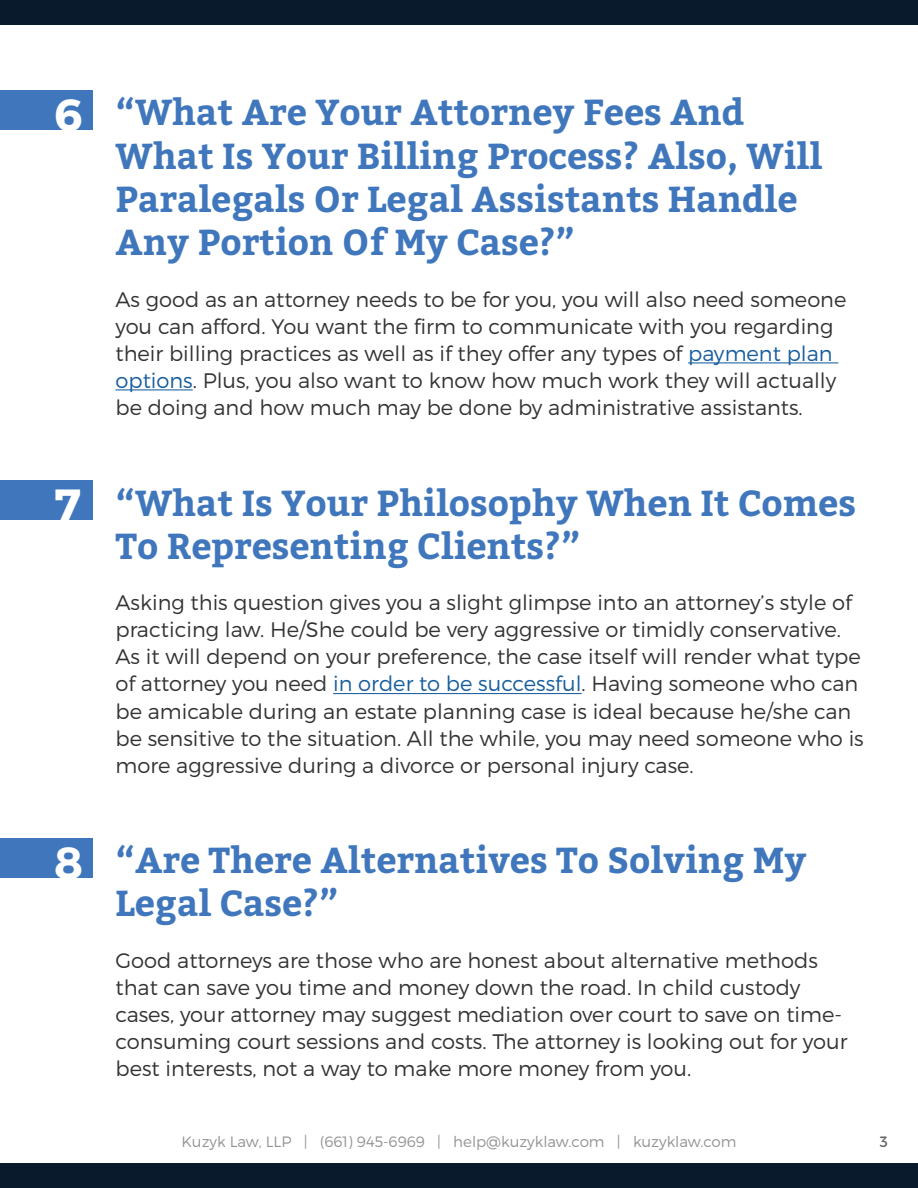
<style>
.page{position:relative;width:918px;height:1188px;background:#fff}
.page>*{position:absolute;margin:0;border:0;box-sizing:border-box;transform-origin:0 0}
.t1{font:700 45px "Montserrat";color:#fff}
.t2{font:700 36px/43.2px "Bitter";color:#4077bc}
.t3{font:300 21px/27px "Montserrat";color:#323332}
.t4{font:300 15px "Montserrat";color:#939393}
.t5{font:15px "Montserrat";color:#656666}
.s1{color:#175d9e}
</style>
<div class="page">
<div style="left:0;top:0;width:918px;height:25px;background:#091a2c"></div>
<div style="left:0;top:1163px;width:918px;height:25px;background:#091a2c"></div>
<div style="left:0;top:91px;width:93px;height:39px;background:#4077bc"></div>
<div style="left:0;top:481px;width:93px;height:39px;background:#4077bc"></div>
<div style="left:0;top:838px;width:93px;height:39px;background:#4077bc"></div>
<hr style="left:688px;top:362px;width:150px;height:1px;background:#175d9e">
<hr style="left:116px;top:389px;width:77px;height:1px;background:#175d9e">
<hr style="left:333px;top:693px;width:249px;height:1px;background:#175d9e">
<h1 class="t1" style="left:54px;top:96px;width:30px">6</h1>
<h2 class="t2" style="left:116px;top:94px;width:708px">“What Are Your Attorney Fees And What Is Your Billing Process? Also, Will Paralegals Or Legal Assistants Handle Any Portion Of My Case?”</h2>
<p class="t3" style="left:115px;top:287px;width:732px">As good as an attorney needs to be for you, you will also need someone you can afford. You want the firm to communicate with you regarding their billing practices as well as if they offer any types of <span class="s1">payment plan options</span>. Plus, you also want to know how much work they will actually be doing and how much may be done by administrative assistants.</p>
<h1 class="t1" style="left:54px;top:486px;width:28px">7</h1>
<h2 class="t2" style="left:116px;top:484px;width:742px">“What Is Your Philosophy When It Comes<br>To Representing Clients?”</h2>
<p class="t3" style="left:116px;top:590px;width:750px">Asking this question gives you a slight glimpse into an attorney’s style of practicing law. He/She could be very aggressive or timidly conservative.<br>As it will depend on your preference, the case itself will render what type of attorney you need <span class="s1">in order to be successful</span>. Having someone who can be amicable during an estate planning case is ideal because he/she can be sensitive to the situation. All the while, you may need someone who is more aggressive during a divorce or personal injury case.</p>
<h1 class="t1" style="left:54px;top:844px;width:30px">8</h1>
<h2 class="t2" style="left:116px;top:842px;width:692px">“Are There Alternatives To Solving My<br>Legal Case?”</h2>
<p class="t3" style="left:116px;top:948px;width:733px">Good attorneys are those who are honest about alternative methods that can save you time and money down the road. In child custody cases, your attorney may suggest mediation over court to save on time&shy;consuming court sessions and costs. The attorney is looking out for your best interests, not a way to make more money from you.</p>
<p class="t4" style="left:181px;top:1134px;width:557px">Kuzyk Law, LLP | (661) 945-6969 | help@kuzyklaw.com | kuzyklaw.com</p>
<p class="t5" style="left:880px;top:1133px;width:10px">3</p>
</div>
